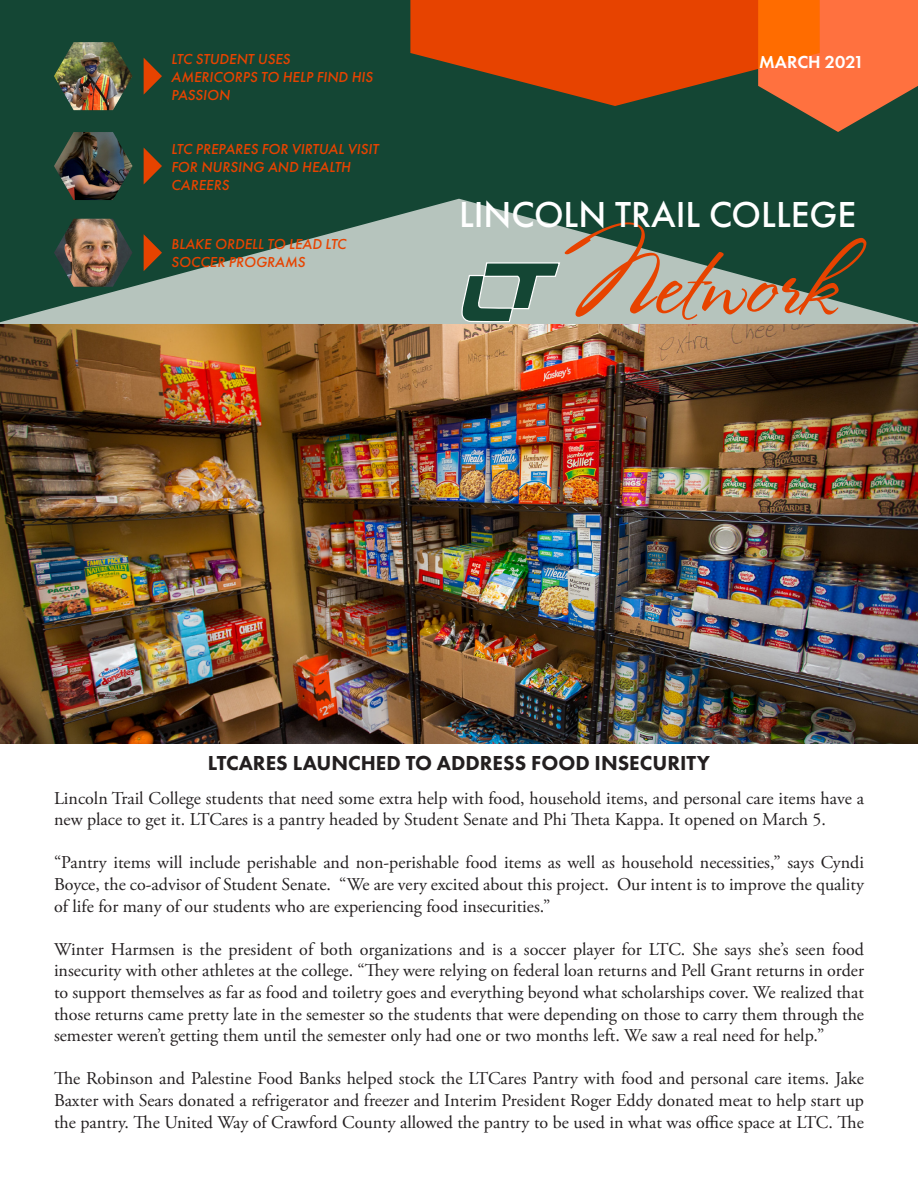
<style>
.page{position:relative;width:918px;height:1188px;background:#fff}
.page>*{position:absolute;margin:0;border:0;box-sizing:border-box;transform-origin:0 0}
.t1{font:96px "Stephanie Marie JF";color:#e74300}
.t2{font:500 37.5px "Futura PT";color:#fff}
.Headline{font:800 21px "Futura PT";color:#231f20}
.t3{font:18px/21.6px "Adobe Garamond Pro";color:#231f20;text-align:justify}
.t4{font:600 18px "Futura PT";color:#fff}
.Heading{font:italic 500 15px/18px "Futura PT";color:#e74300}
</style>
<div class="page">
<div style="left:0;top:0;width:918px;height:324px;background:#144634"></div>
<svg style="left:0;top:199px;width:918px;height:125px;fill:#b6c4bd"></svg>
<svg style="left:410px;top:0;width:508px;height:132px"></svg>
<img style="left:54px;top:42px;width:79px;height:68px">
<img style="left:54px;top:132px;width:79px;height:68px">
<img style="left:54px;top:219px;width:79px;height:68px">
<svg style="left:144px;top:58px;width:18px;height:36px"></svg>
<svg style="left:144px;top:148px;width:18px;height:36px"></svg>
<svg style="left:144px;top:234px;width:18px;height:37px"></svg>
<svg style="left:461px;top:262px;width:99px;height:60px"></svg>
<img style="left:0;top:324px;width:918px;height:419px">
<p class="Heading" style="left:171px;top:50px;width:203px">LTC STUDENT USES<br>AMERICORPS TO HELP FIND HIS<br>PASSION</p>
<p class="Heading" style="left:171px;top:140px;width:209px">LTC PREPARES FOR VIRTUAL VISIT<br>FOR NURSING AND HEALTH<br>CAREERS</p>
<p class="Heading" style="left:171px;top:236px;width:176px">BLAKE ORDELL TO LEAD LTC<br>SOCCER PROGRAMS</p>
<p class="t4" style="left:759px;top:50px;width:106px">MARCH 2021</p>
<p class="t2" style="left:459px;top:192px;width:399px">LINCOLN TRAIL COLLEGE</p>
<p class="t1" style="left:563px;top:224px;width:276px">Network</p>
<p class="Headline" style="left:208px;top:750px;width:504px">LTCARES LAUNCHED TO ADDRESS FOOD INSECURITY</p>
<p class="t3" style="left:54px;top:788px;width:812px">Lincoln Trail College students that need some extra help with food, household items, and personal care items have a new place to get it. LTCares is a pantry headed by Student Senate and Phi Theta Kappa. It opened on March 5.</p>
<p class="t3" style="left:54px;top:853px;width:811px">“Pantry items will include perishable and non-perishable food items as well as household necessities,” says Cyndi Boyce, the co-advisor of Student Senate. “We are very excited about this project. Our intent is to improve the quality of life for many of our students who are experiencing food insecurities.”</p>
<p class="t3" style="left:54px;top:939px;width:812px">Winter Harmsen is the president of both organizations and is a soccer player for LTC. She says she’s seen food insecurity with other athletes at the college. “They were relying on federal loan returns and Pell Grant returns in order to support themselves as far as food and toiletry goes and everything beyond what scholarships cover. We realized that those returns came pretty late in the semester so the students that were depending on those to carry them through the semester weren’t getting them until the semester only had one or two months left. We saw a real need for help.”</p>
<p class="t3" style="left:54px;top:1069px;width:812px">The Robinson and Palestine Food Banks helped stock the LTCares Pantry with food and personal care items. Jake Baxter with Sears donated a refrigerator and freezer and Interim President Roger Eddy donated meat to help start up the pantry. The United Way of Crawford County allowed the pantry to be used in what was office space at LTC. The</p>
</div>
